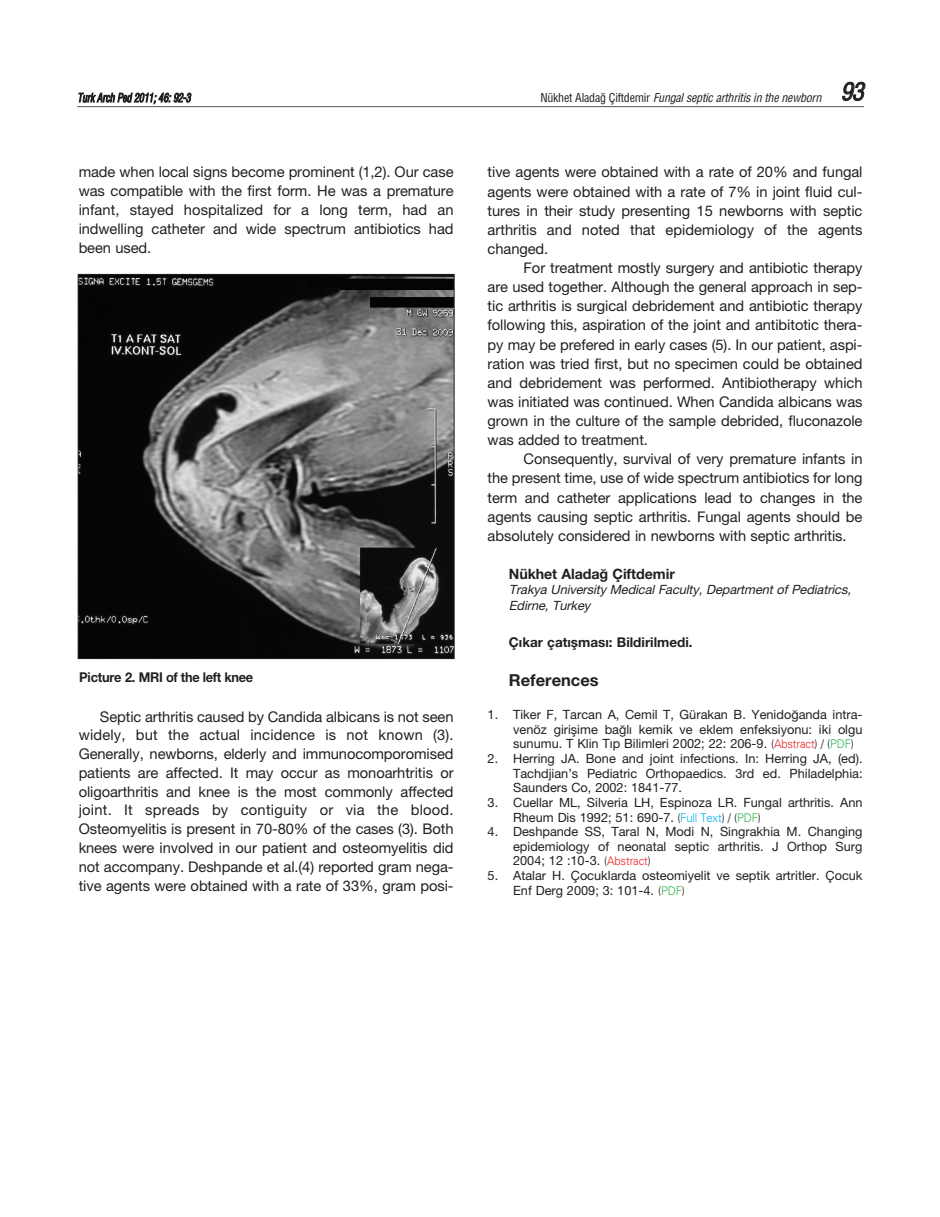
<style>
.page{position:relative;width:940px;height:1217px;background:#fff}
.page>*{position:absolute;margin:0;border:0;box-sizing:border-box;transform-origin:0 0}
.t1{font:700 16.5px "Helvetica Neu";color:#231f20}
.t2{font:14.7px/19px "Helvetica Neu";letter-spacing:-.005em;color:#231f20;text-align:justify}
.t3{font:700 14.25px "Helvetica Neu";letter-spacing:-.005em;color:#231f20}
.t4{font:700 13.5px "Helvetica Neu";letter-spacing:-.01em;color:#231f20}
.t5{font:700 13.5px "Helvetica Neu";letter-spacing:-.03em;color:#231f20;scale:.95 1}
.t6{font:12.75px/14.5px "Helvetica Neu";color:#231f20;text-align:justify}
.t7{font:italic 12.75px/15.3px "Helvetica Neu";letter-spacing:-.005em;color:#231f20}
.t8{font:italic 12px "Helvetica Condensed";color:#231f20}
.t9{font:italic 12px "Helvetica Condensed";color:#231f20;scale:.8 1}
.s1{font-style:normal}
.s2{font-family:"Univers";font-weight:300;font-size:12px}
.s3{font-family:"Univers";font-weight:300;font-size:12px;color:#ee1e24}
.s4{font-family:"Univers";font-weight:300;font-size:12px;color:#30b24a}
.s5{font-family:"Univers";font-weight:300;font-size:12px;color:#00aeef}
</style>
<div class="page">
<hr style="left:77px;top:106px;width:787px;height:1px;background:#57585a">
<img style="left:80px;top:276px;width:372px;height:380px">
<div style="left:78px;top:274px;width:376px;height:384px;border:1px solid #231f20"></div>
<p class="t9" style="left:77px;top:93px;width:145px">Turk Arch Ped 2011;46: 92-3</p>
<p class="t8" style="left:540px;top:93px;width:330px"><span class="s1">N ü k h e t A l a d a ¤ Ç i f t d e m i r</span> Fungalseptic arthritis in the newborn <sup>93</sup></p>
<p class="t2" style="left:79px;top:164px;width:376px">made when local signs become prominent (1,2). Our case was compatible with the first form. He was a premature infant, stayed hospitalized for a long term, had an indwelling catheter and wide spectrum antibiotics had been used.</p>
<p class="t5" style="left:79px;top:672px;width:184px">Picture 2. MRI of the left knee</p>
<p class="t2" style="left:79px;top:708px;width:376px;text-indent:21px">Septic arthritis caused by Candida albicans is not seen widely, but the actual incidence is not known (3).<br>Generally, newborns, elderly and immunocomporomised patients are affected. It may occur as monoarhtritis or oligoarthritis and knee is the most commonly affected joint. It spreads by contiguity or via the blood.<br>Osteomyelitis is present in 70-80% of the cases (3). Both knees were involved in our patient and osteomyelitis did not accompany. Deshpande et al.(4) reported gram nega&shy;tive agents were obtained with a rate of 33%, gram posi-</p>
<p class="t2" style="left:487px;top:164px;width:376px">tive agents were obtained with a rate of 20% and fungal agents were obtained with a rate of 7% in joint fluid cul&shy;tures in their study presenting 15 newborns with septic arthritis and noted that epidemiology of the agents changed.</p>
<p class="t2" style="left:487px;top:260px;width:376px;text-indent:36px">For treatment mostly surgery and antibiotic therapy are used together. Although the general approach in sep&shy;tic arthritis is surgical debridement and antibiotic therapy following this, aspiration of the joint and antibitotic thera&shy;py may be prefered in early cases (5). In our patient, aspi&shy;ration was tried first, but no specimen could be obtained and debridement was performed. Antibiotherapy which was initiated was continued. When Candida albicans was grown in the culture of the sample debrided, fluconazole was added to treatment.</p>
<p class="t2" style="left:487px;top:451px;width:376px;text-indent:36px">Consequently, survival of very premature infants in the present time, use of wide spectrum antibiotics for long term and catheter applications lead to changes in the agents causing septic arthritis. Fungal agents should be absolutely considered in newborns with septic arthritis.</p>
<p class="t3" style="left:509px;top:568px;width:167px">Nükhet Alada¤ Çiftdemir</p>
<p class="t7" style="left:509px;top:583px;width:346px">Trakya University Medical Faculty, Department of Pediatrics,<br>Edirne, Turkey</p>
<p class="t4" style="left:509px;top:637px;width:185px">Ç›kar çat›flmas›: Bildirilmedi.</p>
<p class="t1" style="left:509px;top:673px;width:91px">References</p>
<p class="t6" style="left:513px;top:708px;width:351px;text-indent:-26px">1. Tiker F, Tarcan A, Cemil T, Gürakan B. Yenido¤anda intra&shy;venöz giriflime ba¤l› kemik ve eklem enfeksiyonu: iki olgu sunumu. T Klin T›p Bilimleri 2002; 22: 206-9. <span class="s2">(</span><span class="s3">Abstract</span><span class="s2">) / (</span><span class="s4">PDF</span><span class="s2">)</span></p>
<p class="t6" style="left:513px;top:752px;width:351px;text-indent:-26px">2. Herring JA. Bone and joint infections. In: Herring JA, (ed).<br>Tachdjian’s Pediatric Orthopaedics. 3rd ed. Philadelphia:<br>Saunders Co, 2002: 1841-77.</p>
<p class="t6" style="left:513px;top:796px;width:351px;text-indent:-26px">3. Cuellar ML, Silveria LH, Espinoza LR. Fungal arthritis. Ann<br>Rheum Dis 1992; 51: 690-7. <span class="s2">(</span><span class="s5">Full Text</span><span class="s2">) / (</span><span class="s4">PDF</span><span class="s2">)</span></p>
<p class="t6" style="left:513px;top:825px;width:351px;text-indent:-26px">4. Deshpande SS, Taral N, Modi N, Singrakhia M. Changing epidemiology of neonatal septic arthritis. J Orthop Surg 2004; 12 :10-3. <span class="s2">(</span><span class="s3">Abstract</span><span class="s2">)</span></p>
<p class="t6" style="left:513px;top:869px;width:351px;text-indent:-26px">5. Atalar H. Çocuklarda osteomiyelit ve septik artritler. Çocuk<br>Enf Derg 2009; 3: 101-4. <span class="s2">(</span><span class="s4">PDF</span><span class="s2">)</span></p>
</div>
